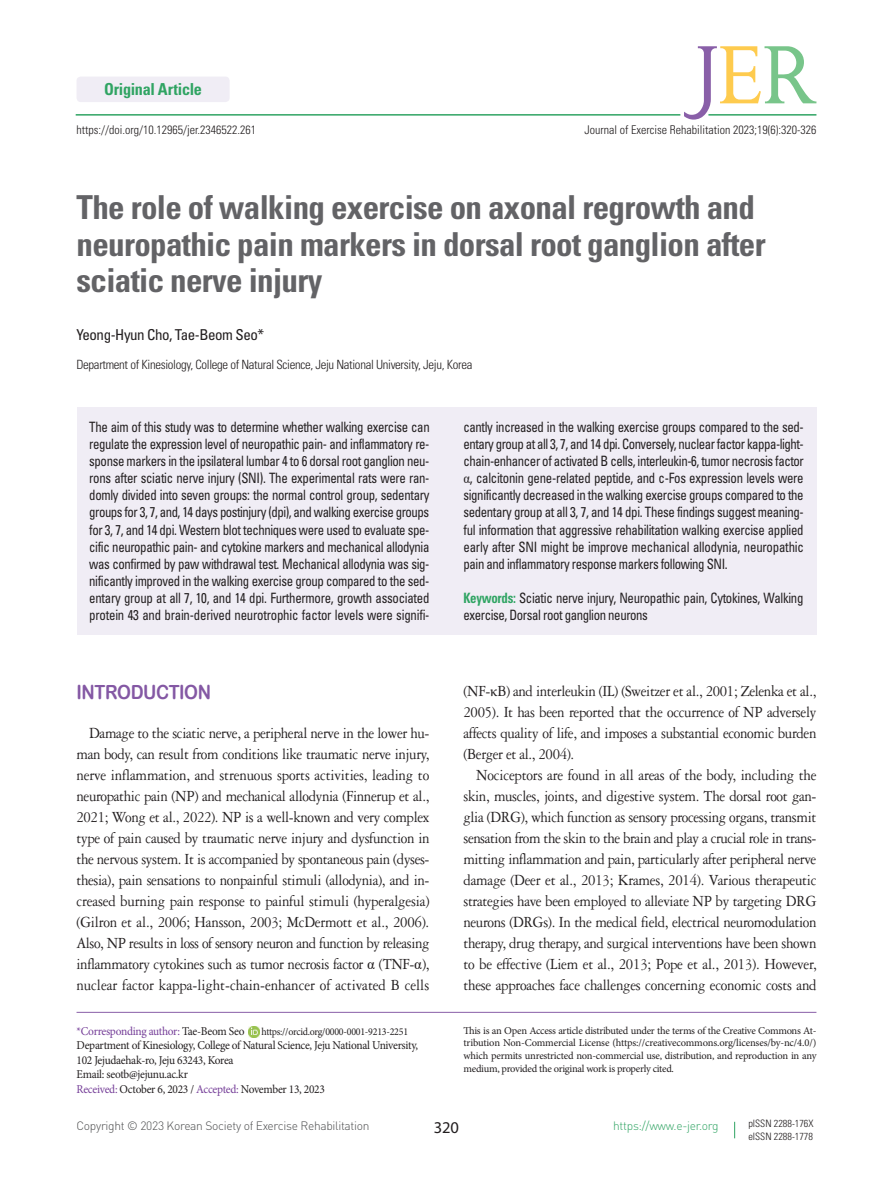
<style>
.page{position:relative;width:893px;height:1191px;background:#fff}
.page>*{position:absolute;margin:0;border:0;box-sizing:border-box;transform-origin:0 0}
.제목{font:700 condensed 33px/36.8px "Univers LT Std";letter-spacing:-.02em;color:#636366}
.본문_대제목{font:19.5px "Arial Rounded MT Bold";letter-spacing:-.025em;color:#8458a4;scale:.9 1}
.본문_영문{font:16.5px/21px "Garamond 3 LT Std";letter-spacing:-.02em;color:#231f20;text-align:justify;scale:.9 1}
.t1{font:700 condensed 16.5px "Univers LT Std";letter-spacing:-.02em;color:#30a463}
.t2{font:16.5px "Myriad Pro";color:#231f20}
.저자{font:condensed 15px "Univers LT Std";letter-spacing:-.03em;color:#231f20}
.t3{font:condensed 14.25px/17.1px "Univers LT Std";letter-spacing:-.025em;color:#231f20;text-align:justify;scale:.9 1}
.저자소속{font:300 condensed 12.75px "Univers LT Std";letter-spacing:-.025em;color:#231f20}
.교신저자{font:12px/14.4px "Minion Pro";letter-spacing:-.025em;color:#231f20;scale:.95 1}
.doi_단락{font:300 condensed 12px "Univers LT Std";color:#231f20}
.t4{font:300 12px "DIN Pro";letter-spacing:-.025em;color:#4b4c4d}
.교신저자-2{font:12px "Minion Pro";letter-spacing:-.025em;color:#753e98;scale:.95 1}
.t5{font:300 12px "DIN Pro";letter-spacing:-.025em;color:#30a463}
.교신저자-3{font:10.5px/12.6px "Minion Pro";letter-spacing:-.025em;color:#231f20;text-align:justify}
.교신저자-4{font:10.5px "Minion Pro";letter-spacing:-.025em;color:#231f20;scale:.95 1}
.t6{font:300 condensed 10.2px "Univers LT Std";color:#231f20}
.s1{font-family:"Times New Roman";font-stretch:normal}
.s2{font-weight:700;color:#30a463}
.s3{font-family:"Times New Roman";font-size:14.85px}
.s4{color:#231f20}
.s5{color:#753e98}
.s6{font-family:"Minion Pro";font-size:14.85px}
</style>
<div class="page">
<hr style="left:77px;top:1012px;width:739px;height:1px;background:#895fa8">
<svg style="left:734px;top:1121px;width:1px;height:17px"></svg>
<svg style="left:249px;top:1026px;width:11px;height:11px"></svg>
<div style="left:77px;top:407px;width:739px;height:228px;background:#f0edf5"></div>
<div style="left:77px;top:77px;width:153px;height:25px;background:#f0edf5;border-radius:4px"></div>
<hr style="left:76px;top:114px;width:604px;height:2px;background:#30a463">
<svg style="left:684px;top:46px;width:132px;height:74px"></svg>
<p class="t1" style="left:104px;top:79px;width:99px">Original Article</p>
<p class="doi_단락" style="left:77px;top:123px;width:181px">https://doi.org/10.12965/jer.2346522.261</p>
<p class="doi_단락" style="left:585px;top:123px;width:233px">Journal of Exercise Rehabilitation 2023;19(6):320-326</p>
<p class="제목" style="left:77px;top:188px;width:691px">The role of walking exercise on axonal regrowth and neuropathic pain markers in dorsal root ganglion after sciatic nerve injury</p>
<p class="저자" style="left:77px;top:325px;width:189px">Yeong-Hyun Cho, Tae-Beom Seo*</p>
<p class="저자소속" style="left:77px;top:356px;width:397px">Department of Kinesiology, College of Natural Science, Jeju National University, Jeju, Korea</p>
<p class="t3" style="left:89px;top:418px;width:380px">The aim of this study was to determine whether walking exercise can regulate the expression level of neuropathic pain- and inflammatory re&shy;sponse markers in the ipsilateral lumbar 4 to 6 dorsal root ganglion neu&shy;rons after sciatic nerve injury (SNI). The experimental rats were ran&shy;domly divided into seven groups: the normal control group, sedentary groups for 3, 7, and, 14 days postinjury (dpi), and walking exercise groups for 3, 7, and 14 dpi. Western blot techniques were used to evaluate spe&shy;cific neuropathic pain- and cytokine markers and mechanical allodynia was confirmed by paw withdrawal test. Mechanical allodynia was sig&shy;nificantly improved in the walking exercise group compared to the sed&shy;entary group at all 7, 10, and 14 dpi. Furthermore, growth associated protein 43 and brain-derived neurotrophic factor levels were signifi-</p>
<p class="t3" style="left:463px;top:418px;width:380px">cantly increased in the walking exercise groups compared to the sed&shy;entary group at all 3, 7, and 14 dpi. Conversely, nuclear factor kappa-light&shy;chain-enhancer of activated B cells, interleukin-6, tumor necrosis factor <span class="s1">α</span>, calcitonin gene-related peptide, and c-Fos expression levels were significantly decreased in the walking exercise groups compared to the sedentary group at all 3, 7, and 14 dpi. These findings suggest meaning&shy;ful information that aggressive rehabilitation walking exercise applied early after SNI might be improve mechanical allodynia, neuropathic pain and inflammatory response markers following SNI.</p>
<p class="t3" style="left:463px;top:589px;width:379px"><span class="s2">Keywords:</span> Sciatic nerve injury, Neuropathic pain, Cytokines, Walking exercise, Dorsal root ganglion neurons</p>
<p class="본문_대제목" style="left:77px;top:680px;width:151px">INTRODUCTION</p>
<p class="본문_영문" style="left:77px;top:722px;width:394px;text-indent:13px">Damage to the sciatic nerve, a peripheral nerve in the lower hu&shy;man body, can result from conditions like traumatic nerve injury, nerve inflammation, and strenuous sports activities, leading to neuropathic pain (NP) and mechanical allodynia (Finnerup et al., 2021; Wong et al., 2022). NP is a well-known and very complex type of pain caused by traumatic nerve injury and dysfunction in the nervous system. It is accompanied by spontaneous pain (dyses&shy;thesia), pain sensations to nonpainful stimuli (allodynia), and in&shy;creased burning pain response to painful stimuli (hyperalgesia) (Gilron et al., 2006; Hansson, 2003; McDermott et al., 2006).<br>Also, NP results in loss of sensory neuron and function by releasing inflammatory cytokines such as tumor necrosis factor <span class="s3">α</span> (TNF-<span class="s3">α</span>), nuclear factor kappa-light-chain-enhancer of activated B cells</p>
<p class="교신저자-2" style="left:77px;top:1023px;width:178px">*Corresponding author: <span class="s4">Tae-Beom Seo</span></p>
<p class="교신저자-4" style="left:262px;top:1024px;width:156px">https://orcid.org/0000-0001-9213-2251</p>
<p class="교신저자" style="left:77px;top:1038px;width:361px">Department of Kinesiology, College of Natural Science, Jeju National University,<br>102 Jejudaehak-ro, Jeju 63243, Korea</p>
<p class="교신저자" style="left:77px;top:1067px;width:119px">Email: seotb@jejunu.ac.kr</p>
<p class="교신저자" style="left:77px;top:1081px;width:263px"><span class="s5">Received:</span> October 6, 2023 / <span class="s5">Accepted:</span> November 13, 2023</p>
<p class="본문_영문" style="left:463px;top:680px;width:394px">(NF-<span class="s6">κ</span>B) and interleukin (IL) (Sweitzer et al., 2001; Zelenka et al., 2005). It has been reported that the occurrence of NP adversely affects quality of life, and imposes a substantial economic burden (Berger et al., 2004).</p>
<p class="본문_영문" style="left:463px;top:764px;width:394px;text-indent:13px">Nociceptors are found in all areas of the body, including the skin, muscles, joints, and digestive system. The dorsal root gan&shy;glia (DRG), which function as sensory processing organs, transmit sensation from the skin to the brain and play a crucial role in trans&shy;mitting inflammation and pain, particularly after peripheral nerve damage (Deer et al., 2013; Krames, 2014). Various therapeutic strategies have been employed to alleviate NP by targeting DRG neurons (DRGs). In the medical field, electrical neuromodulation therapy, drug therapy, and surgical interventions have been shown to be effective (Liem et al., 2013; Pope et al., 2013). However, these approaches face challenges concerning economic costs and</p>
<p class="교신저자-3" style="left:463px;top:1024px;width:355px">This is an Open Access article distributed under the terms of the Creative Commons At&shy;tribution Non-Commercial License (https://creativecommons.org/licenses/by-nc/4.0/) which permits unrestricted non-commercial use, distribution, and reproduction in any medium, provided the original work is properly cited.</p>
<p class="t4" style="left:77px;top:1118px;width:295px">Copyright © 2023 Korean Society of Exercise Rehabilitation</p>
<p class="t5" style="left:613px;top:1118px;width:107px">https://www.e-jer.org</p>
<p class="t6" style="left:748px;top:1117px;width:67px">pISSN 2288-176X</p>
<p class="t6" style="left:748px;top:1129px;width:66px">eISSN 2288-1778</p>
<p class="t2" style="left:434px;top:1116px;width:27px">320</p>
</div>
